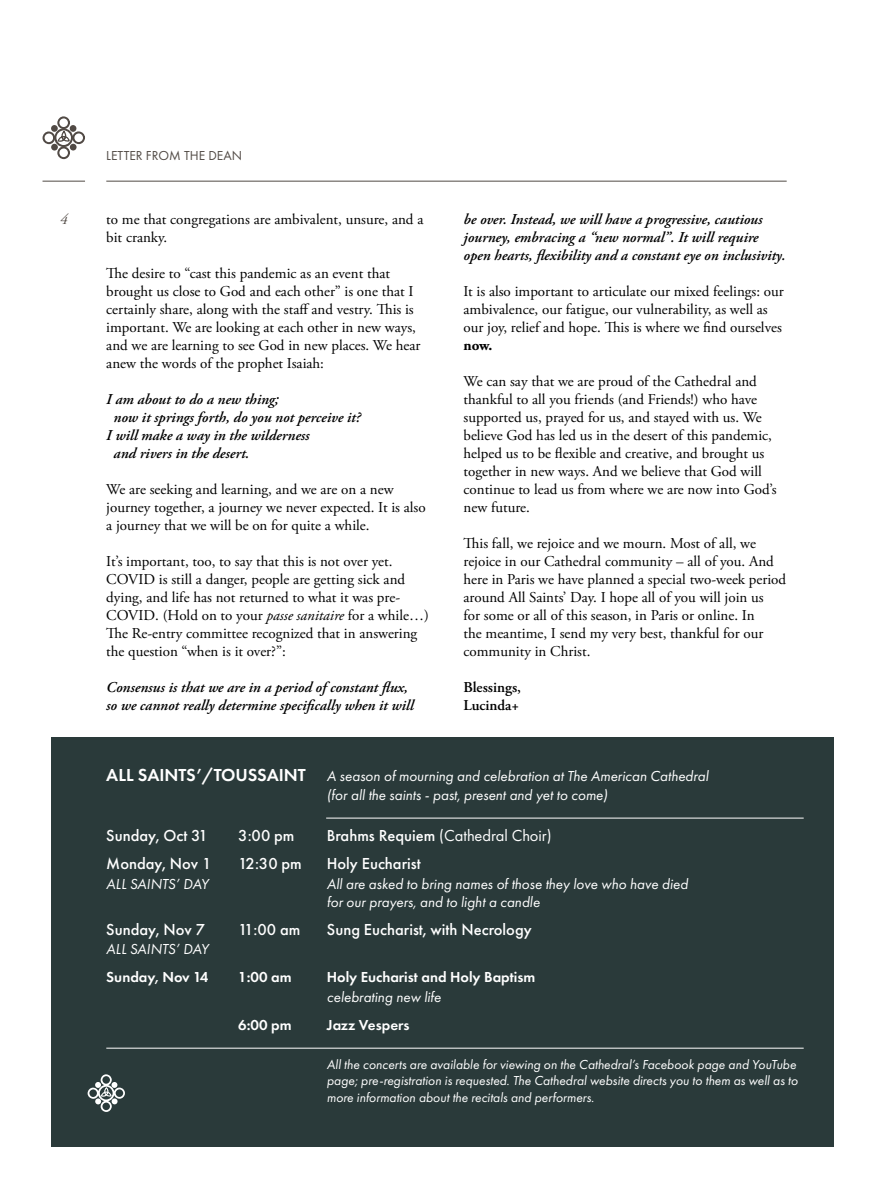
<style>
.page{position:relative;width:893px;height:1191px;background:#fff}
.page>*{position:absolute;margin:0;border:0;box-sizing:border-box;transform-origin:0 0}
.t1{font:500 16.5px "Futura PT";color:#fff}
.t2{font:16.5px "Futura PT";color:#fff}
.t3{font:15px/18px "Adobe Garamond Pro";color:#000}
.t4{font:italic 15px/19.5px "Futura PT";color:#fff}
.t5{font:italic 600 15px/18px "Adobe Garamond Pro";color:#000}
.t6{font:italic 600 15px "Adobe Garamond Pro";color:#010000}
.t7{font:600 15px "Futura PT";color:#fff}
.t8{font:600 15px/18px "Adobe Garamond Pro";color:#000}
.t9{font:700 15px "Adobe Garamond Pro";color:#000}
.t10{font:italic 15px "Adobe Garamond Pro";color:#514a45}
.t11{font:italic 13.5px/16.5px "Futura PT";color:#fff}
.t12{font:13.5px "Futura PT";color:#514a45}
.s1{font-style:italic}
.s2{font-weight:600;font-style:normal;font-size:18px}
.s3{font-weight:500}
</style>
<div class="page">
<hr style="left:106px;top:181px;width:681px;height:1px;background:#514a45">
<hr style="left:43px;top:181px;width:42px;height:1px;background:#514a45">
<svg style="left:42px;top:116px;width:43px;height:43px"></svg>
<div style="left:51px;top:737px;width:782px;height:409px;background:#2a3a3a"></div>
<svg style="left:87px;top:1074px;width:38px;height:38px"></svg>
<hr style="left:326px;top:817px;width:478px;height:1px;background:#fff">
<hr style="left:106px;top:1047px;width:698px;height:1px;background:#fff">
<p class="t10" style="left:60px;top:210px;width:9px">4</p>
<p class="t12" style="left:106px;top:148px;width:137px">LETTER FROM THE DEAN</p>
<p class="t3" style="left:106px;top:210px;width:319px">to me that congregations are ambivalent, unsure, and a bit cranky.</p>
<p class="t3" style="left:106px;top:264px;width:316px">The desire to “cast this pandemic as an event that brought us close to God and each other” is one that I certainly share, along with the staff and vestry. This is important. We are looking at each other in new ways, and we are learning to see God in new places. We hear anew the words of the prophet Isaiah:</p>
<p class="t6" style="left:106px;top:390px;width:174px">I am about to do a new thing;</p>
<p class="t6" style="left:114px;top:408px;width:249px">now it springs forth, do you not perceive it?</p>
<p class="t6" style="left:106px;top:426px;width:205px">I will make a way in the wilderness</p>
<p class="t6" style="left:114px;top:444px;width:137px">and rivers in the desert.</p>
<p class="t3" style="left:106px;top:480px;width:321px">We are seeking and learning, and we are on a new journey together, a journey we never expected. It is also a journey that we will be on for quite a while.</p>
<p class="t3" style="left:106px;top:552px;width:324px">It’s important, too, to say that this is not over yet.<br>COVID is still a danger, people are getting sick and dying, and life has not returned to what it was pre-COVID. (Hold on to your <span class="s1">passe sanitaire</span> for a while…)<br>The Re-entry committee recognized that in answering the question “when is it over?”:</p>
<p class="t5" style="left:106px;top:678px;width:309px">Consensus is that we are in a period of constant flux, so we cannot really determine specifically when it will</p>
<p class="t5" style="left:463px;top:210px;width:323px">be over. Instead, we will have a progressive, cautious journey, embracing a “new normal”. It will require open hearts, flexibility and a constant eye on inclusivity.</p>
<p class="t3" style="left:463px;top:282px;width:322px">It is also important to articulate our mixed feelings: our ambivalence, our fatigue, our vulnerability, as well as our joy, relief and hope. This is where we find ourselves</p>
<p class="t9" style="left:463px;top:336px;width:30px">now.</p>
<p class="t3" style="left:463px;top:372px;width:315px">We can say that we are proud of the Cathedral and thankful to all you friends (and Friends!) who have supported us, prayed for us, and stayed with us. We believe God has led us in the desert of this pandemic, helped us to be flexible and creative, and brought us together in new ways. And we believe that God will continue to lead us from where we are now into God’s new future.</p>
<p class="t3" style="left:463px;top:534px;width:324px">This fall, we rejoice and we mourn. Most of all, we rejoice in our Cathedral community – all of you. And here in Paris we have planned a special two-week period around All Saints’ Day. I hope all of you will join us<br>for some or all of this season, in Paris or online. In<br>the meantime, I send my very best, thankful for our community in Christ.</p>
<p class="t8" style="left:463px;top:678px;width:59px">Blessings,<br>Lucinda+</p>
<p class="t4" style="left:327px;top:766px;width:383px;text-indent:-221px"><span class="s2">ALL SAINTS’/TOUSSAINT</span> A season of mourning and celebration at The American Cathedral (for all the saints - past, present and yet to come)</p>
<p class="t1" style="left:106px;top:825px;width:103px">Sunday, Oct 31</p>
<p class="t1" style="left:238px;top:825px;width:58px">3:00 pm</p>
<p class="t2" style="left:327px;top:825px;width:226px"><span class="s3">Brahms Requiem</span> (Cathedral Choir)</p>
<p class="t1" style="left:106px;top:853px;width:107px">Monday, Nov 1</p>
<p class="t1" style="left:238px;top:853px;width:65px">12:30 pm</p>
<p class="t1" style="left:327px;top:853px;width:95px">Holy Eucharist</p>
<p class="t4" style="left:106px;top:873px;width:104px">ALL SAINTS’ DAY</p>
<p class="t4" style="left:327px;top:874px;width:363px;line-height:18px">All are asked to bring names of those they love who have died for our prayers, and to light a candle</p>
<p class="t1" style="left:106px;top:919px;width:100px">Sunday, Nov 7</p>
<p class="t1" style="left:238px;top:919px;width:64px">11:00 am</p>
<p class="t1" style="left:327px;top:919px;width:206px">Sung Eucharist, with Necrology</p>
<p class="t4" style="left:106px;top:939px;width:104px">ALL SAINTS’ DAY</p>
<p class="t7" style="left:106px;top:967px;width:104px">Sunday, Nov 14</p>
<p class="t7" style="left:238px;top:967px;width:55px">1:00 am</p>
<p class="t7" style="left:327px;top:967px;width:210px">Holy Eucharist and Holy Baptism</p>
<p class="t4" style="left:327px;top:986px;width:116px">celebrating new life</p>
<p class="t7" style="left:238px;top:1015px;width:55px">6:00 pm</p>
<p class="t7" style="left:327px;top:1015px;width:84px">Jazz Vespers</p>
<p class="t11" style="left:327px;top:1056px;width:473px">All the concerts are available for viewing on the Cathedral’s Facebook page and YouTube page; pre-registration is requested. The Cathedral website directs you to them as well as to more information about the recitals and performers.</p>
</div>
